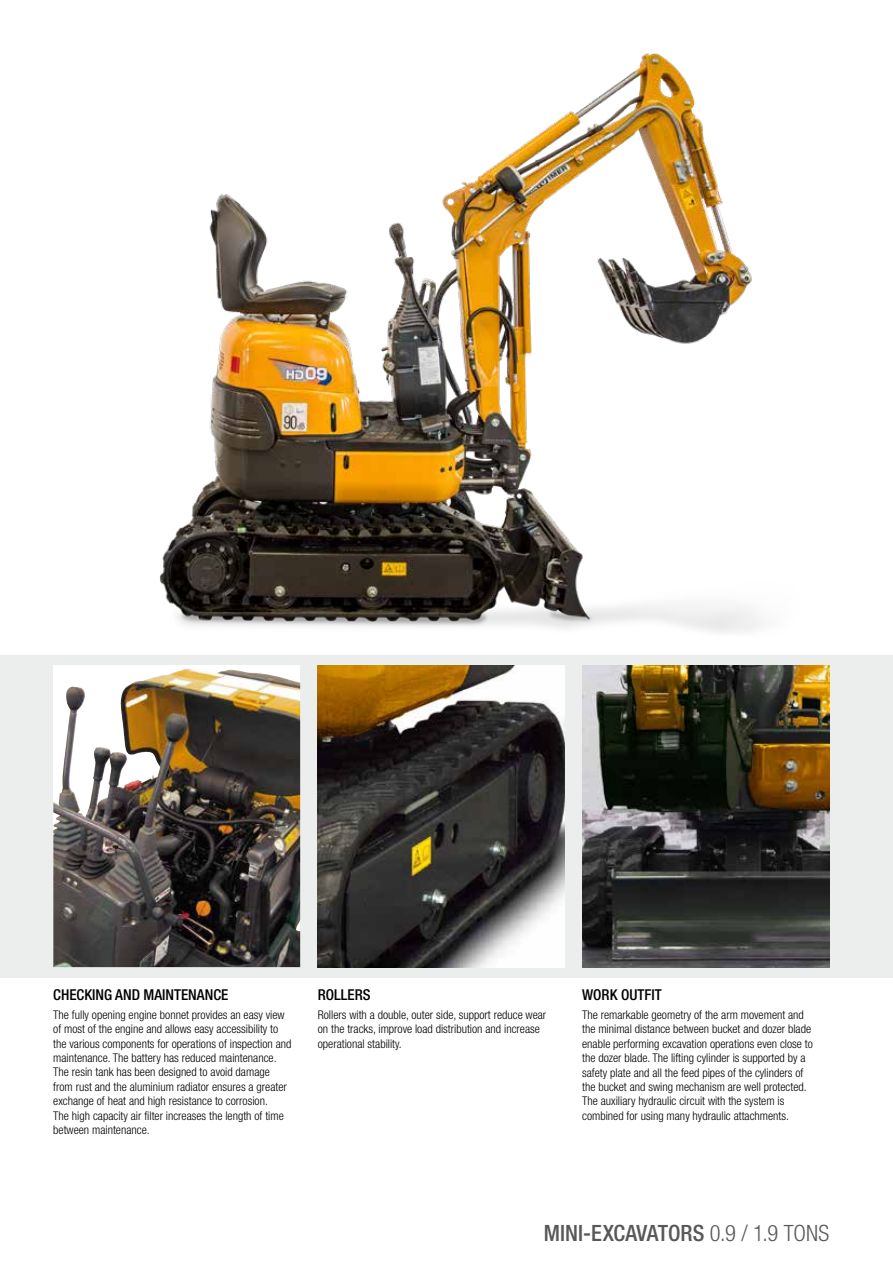
<style>
.page{position:relative;width:893px;height:1263px;background:#fff}
.page>*{position:absolute;margin:0;border:0;box-sizing:border-box;transform-origin:0 0}
.t1{font:500 condensed 22.5px "Helvetica Neue";color:#58585a}
.t2{font:500 condensed 15px "Helvetica Neue";color:#000}
.t3{font:300 condensed 12px/14.4px "Helvetica Neue";color:#000}
.s1{font-weight:300}
</style>
<div class="page">
<img style="left:160px;top:53px;width:602px;height:580px">
<div style="left:0;top:655px;width:893px;height:323px;background:#eceded"></div>
<img style="left:582px;top:666px;width:247px;height:301px">
<img style="left:53px;top:666px;width:247px;height:301px">
<img style="left:121px;top:669px;width:68px;height:29px">
<img style="left:318px;top:666px;width:246px;height:301px">
<p class="t2" style="left:53px;top:986px;width:177px">CHECKING AND MAINTENANCE</p>
<p class="t3" style="left:53px;top:1007px;width:240px">The fully opening engine bonnet provides an easy view of most of the engine and allows easy accessibility to the various components for operations of inspection and maintenance. The battery has reduced maintenance.<br>The resin tank has been designed to avoid damage from rust and the aluminium radiator ensures a greater exchange of heat and high resistance to corrosion.<br>The high capacity air filter increases the length of time between maintenance.</p>
<p class="t2" style="left:318px;top:986px;width:54px">ROLLERS</p>
<p class="t3" style="left:318px;top:1007px;width:230px">Rollers with a double, outer side, support reduce wear on the tracks, improve load distribution and increase operational stability.</p>
<p class="t2" style="left:582px;top:986px;width:81px">WORK OUTFIT</p>
<p class="t3" style="left:582px;top:1007px;width:232px">The remarkable geometry of the arm movement and the minimal distance between bucket and dozer blade enable performing excavation operations even close to the dozer blade. The lifting cylinder is supported by a safety plate and all the feed pipes of the cylinders of the bucket and swing mechanism are well protected.<br>The auxiliary hydraulic circuit with the system is combined for using many hydraulic attachments.</p>
<h1 class="t1" style="left:544px;top:1219px;width:287px">MINI-EXCAVATORS <span class="s1">0.9 / 1.9 TONS</span></h1>
</div>
